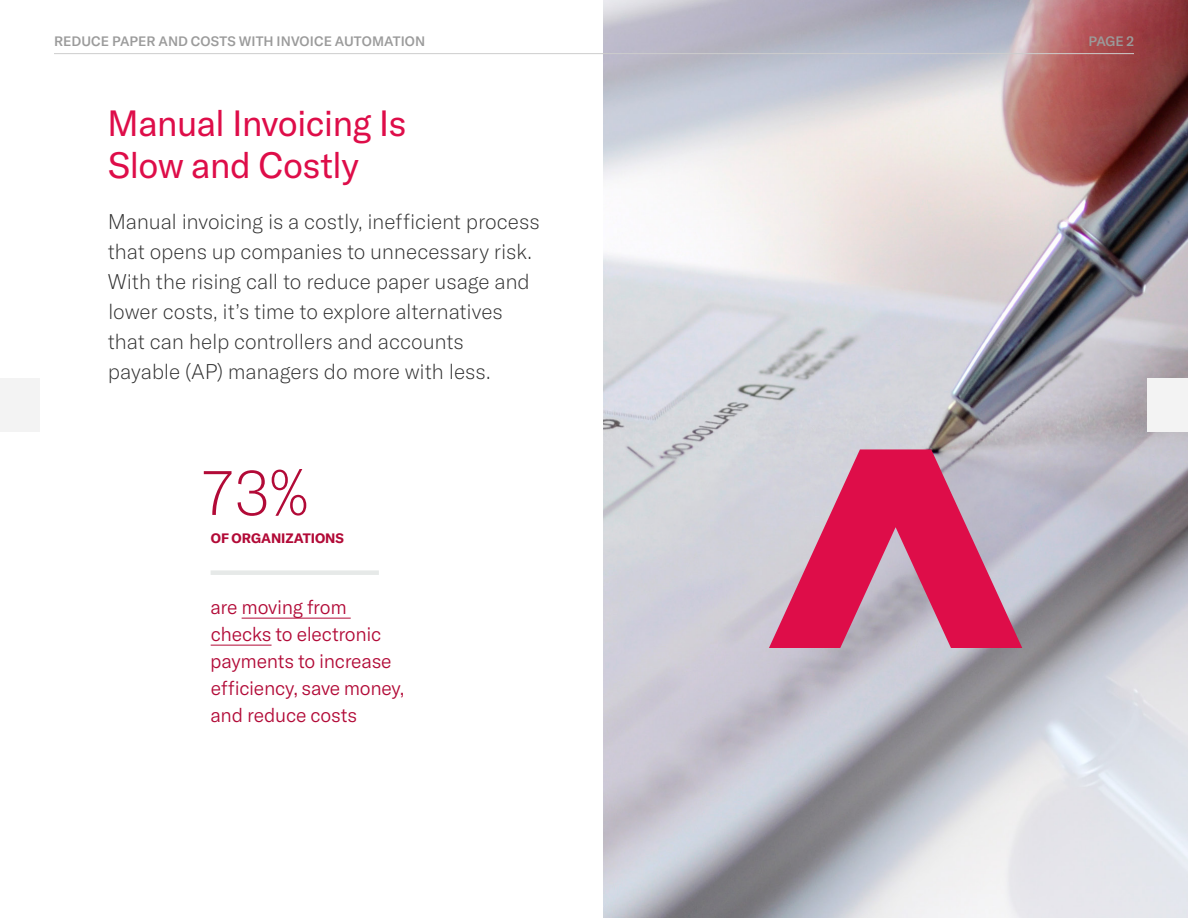
<style>
.page{position:relative;width:1188px;height:918px;background:#fff}
.page>*{position:absolute;margin:0;border:0;box-sizing:border-box;transform-origin:0 0}
.eBK__Sidebar__Statis{font:100 63px "GT America";color:#b20a37}
.eBK__Heading_1{font:36px/42px "GT America";letter-spacing:-.02em;color:#de0d49}
.eBK__Body{font:100 21px/30px "GT America";letter-spacing:-.01em;color:#2f2f2f}
.eBK__Sidebar_Body{font:300 19.5px/27px "GT America";letter-spacing:-.015em;color:#b20a37}
.t1{font:500 13.5px "GT America";letter-spacing:.005em;color:#9b9b9b}
.eBK__Sidebar__Stat_S{font:700 13.5px "GT America";color:#b20a37}
</style>
<div class="page">
<img style="left:603px;top:0;width:585px;height:918px">
<hr style="left:54px;top:53px;width:918px;height:1px;background:#cdcdcd">
<hr style="left:972px;top:53px;width:162px;height:1px;background:#cdcdcd">
<svg style="left:769px;top:449px;width:253px;height:199px;fill:#dd0f49"></svg>
<hr style="left:242px;top:618px;width:109px;height:1px;background:#b20a37">
<hr style="left:211px;top:645px;width:61px;height:1px;background:#b20a37">
<div style="left:211px;top:570px;width:168px;height:5px;background:#e6e9e8"></div>
<div style="left:0;top:378px;width:40px;height:54px;background:#f3f3f3"></div>
<div style="left:1148px;top:378px;width:40px;height:54px;background:#f3f3f3"></div>
<p class="t1" style="left:54px;top:33px;width:373px">REDUCE PAPER AND COSTS WITH I NVOICE AUTOMATION</p>
<p class="t1" style="left:1089px;top:33px;width:47px">PAGE 2</p>
<p class="eBK__Heading_1" style="left:107px;top:103px;width:301px">Manual Invoicing Is<br>Slow and Costly</p>
<p class="eBK__Body" style="left:108px;top:206px;width:434px">Manual invoicing is a costly, inefficient process that opens up companies to unnecessary risk.<br>With the rising call to reduce paper usage and lower costs, it’s time to explore alternatives that can help controllers and accounts payable (AP) managers do more with less.</p>
<p class="eBK__Sidebar__Statis" style="left:198px;top:456px;width:112px">73%</p>
<p class="eBK__Sidebar__Stat_S" style="left:211px;top:530px;width:135px">OF ORGANIZATIONS</p>
<p class="eBK__Sidebar_Body" style="left:210px;top:593px;width:196px">are moving from checks to electronic payments to increase efficiency, save money, and reduce costs</p>
</div>
